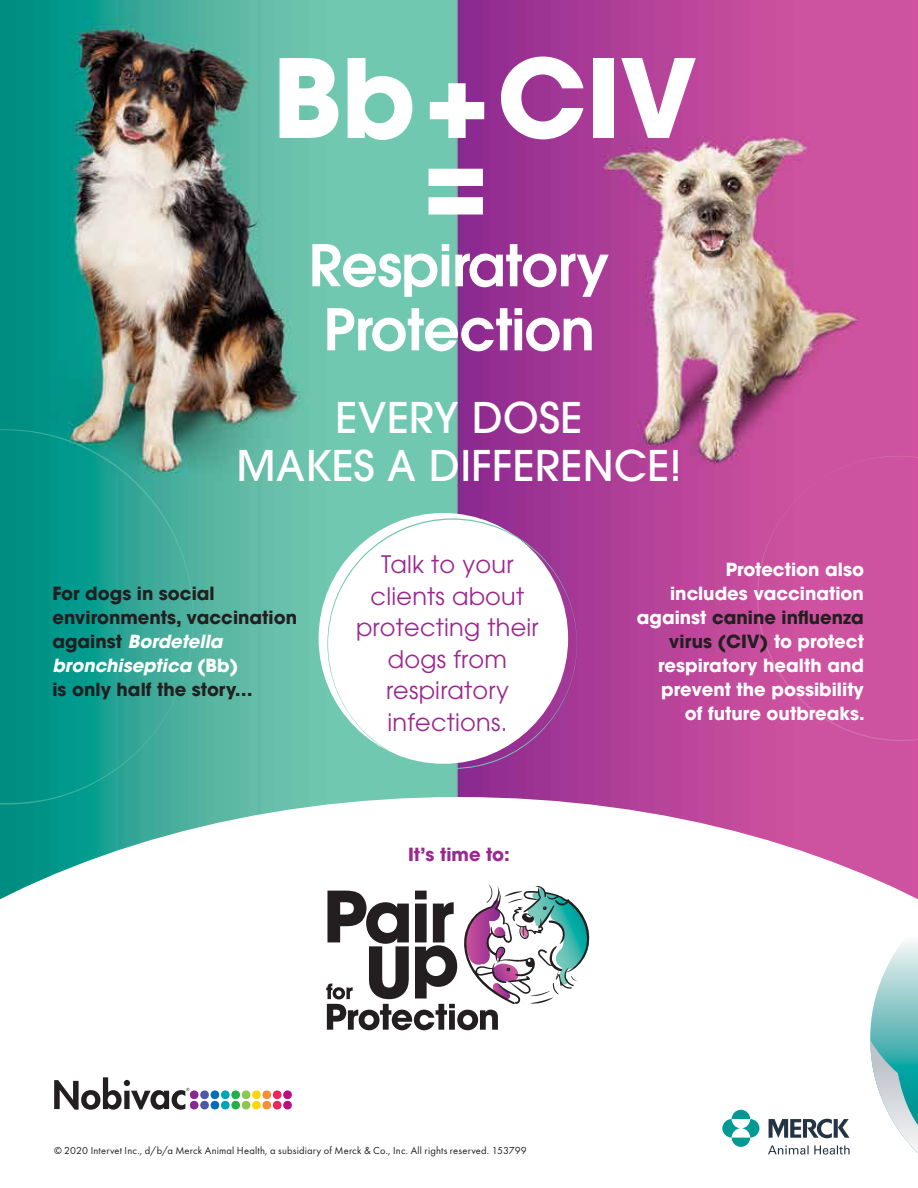
<style>
.page{position:relative;width:918px;height:1188px;background:#fff}
.page>*{position:absolute;margin:0;border:0;box-sizing:border-box;transform-origin:0 0}
.t1{font:700 108px "ITC Avant Garde Std";color:#fff}
.t2{font:600 57px/64.1px "ITC Avant Garde Std";letter-spacing:-.01em;color:#fff}
.t3{font:500 42px/48px "ITC Avant Garde Std";letter-spacing:.01em;color:#fff;text-align:center}
.t4{font:24px/31.5px "ITC Avant Garde Std";letter-spacing:.01em;color:#9b278f;text-align:center}
.t5{font:700 18px/24px "ITC Avant Garde Std";color:#fff;text-align:right}
.t6{font:700 18px/24px "ITC Avant Garde Std";color:#231f20}
.t7{font:700 18px "ITC Avant Garde Std";color:#9b278f}
.t8{font:10.5px "Futura PT";letter-spacing:.02em;color:#231f20}
.s1{font-style:italic;color:#fff}
.s2{color:#fff}
.s3{color:#231f20}
</style>
<div class="page">
<img style="left:0;top:0;width:918px;height:797px">
<svg style="left:327px;top:518px;width:250px;height:251px"></svg>
<svg style="left:0;top:797px;width:918px;height:334px"></svg>
<svg style="left:870px;top:924px;width:48px;height:229px"></svg>
<svg style="left:722px;top:1110px;width:37px;height:37px"></svg>
<svg style="left:768px;top:1119px;width:82px;height:36px"></svg>
<div style="left:190px;top:1090px;width:8px;height:9px;background:#892890;border-radius:50%"></div>
<div style="left:190px;top:1101px;width:8px;height:8px;background:#892890;border-radius:50%"></div>
<div style="left:200px;top:1090px;width:9px;height:9px;background:#4e58a7;border-radius:50%"></div>
<div style="left:200px;top:1101px;width:9px;height:8px;background:#4e58a7;border-radius:50%"></div>
<div style="left:211px;top:1090px;width:8px;height:9px;background:#006fba;border-radius:50%"></div>
<div style="left:211px;top:1101px;width:8px;height:8px;background:#006fba;border-radius:50%"></div>
<div style="left:221px;top:1090px;width:9px;height:9px;background:#00a5b8;border-radius:50%"></div>
<div style="left:221px;top:1101px;width:9px;height:8px;background:#00a5b8;border-radius:50%"></div>
<div style="left:231px;top:1090px;width:9px;height:9px;background:#23ae49;border-radius:50%"></div>
<div style="left:231px;top:1101px;width:9px;height:8px;background:#23ae49;border-radius:50%"></div>
<div style="left:242px;top:1090px;width:8px;height:9px;background:#8ec750;border-radius:50%"></div>
<div style="left:242px;top:1101px;width:8px;height:8px;background:#8ec750;border-radius:50%"></div>
<div style="left:252px;top:1090px;width:9px;height:9px;background:#fcd60b;border-radius:50%"></div>
<div style="left:252px;top:1101px;width:9px;height:8px;background:#fcd60b;border-radius:50%"></div>
<div style="left:262px;top:1090px;width:9px;height:9px;background:#f78d39;border-radius:50%"></div>
<div style="left:262px;top:1101px;width:9px;height:8px;background:#f78d39;border-radius:50%"></div>
<div style="left:273px;top:1090px;width:8px;height:9px;background:#ee255c;border-radius:50%"></div>
<div style="left:273px;top:1101px;width:8px;height:8px;background:#ee255c;border-radius:50%"></div>
<div style="left:283px;top:1090px;width:9px;height:9px;background:#ba0e82;border-radius:50%"></div>
<div style="left:283px;top:1101px;width:9px;height:8px;background:#ba0e82;border-radius:50%"></div>
<svg style="left:54px;top:1077px;width:135px;height:33px"></svg>
<svg style="left:326px;top:884px;width:264px;height:146px"></svg>
<div style="left:756px;top:455px;width:162px;height:286px;background:#cd53a0"></div>
<svg style="left:0;top:428px;width:194px;height:377px;background:#1f9e90"></svg>
<h1 class="t1" style="left:272px;top:26px;width:427px">Bb+CIV</h1>
<h1 class="t1" style="left:423px;top:107px;width:66px">=</h1>
<h2 class="t2" style="left:309px;top:232px;width:302px">Respiratory<br>Protection</h2>
<h3 class="t3" style="left:237px;top:394px;width:446px">EVERY DOSE<br>MAKES A DIFFERENCE!</h3>
<p class="t6" style="left:52px;top:581px;width:246px">For dogs in social environments, vaccination against <span class="s1">Bordetella bronchiseptica</span> <span class="s2">(Bb)<br></span>is only half the story…</p>
<h3 class="t4" style="left:356px;top:548px;width:184px">Talk to your clients about protecting their dogs from respiratory infections.</h3>
<p class="t7" style="left:408px;top:842px;width:103px">It’s time to:</p>
<p class="t5" style="left:637px;top:557px;width:230px">Protection also<br>includes vaccination against <span class="s3">canine influenza virus (CIV)</span> to protect respiratory health and prevent the possibility<br>of future outbreaks.</p>
<p class="t8" style="left:54px;top:1144px;width:474px">© 2020 Intervet Inc., d/b/a Merck Animal Health, a subsidiary of Merck &amp; Co., Inc. All rights reserved. 153799</p>
</div>
